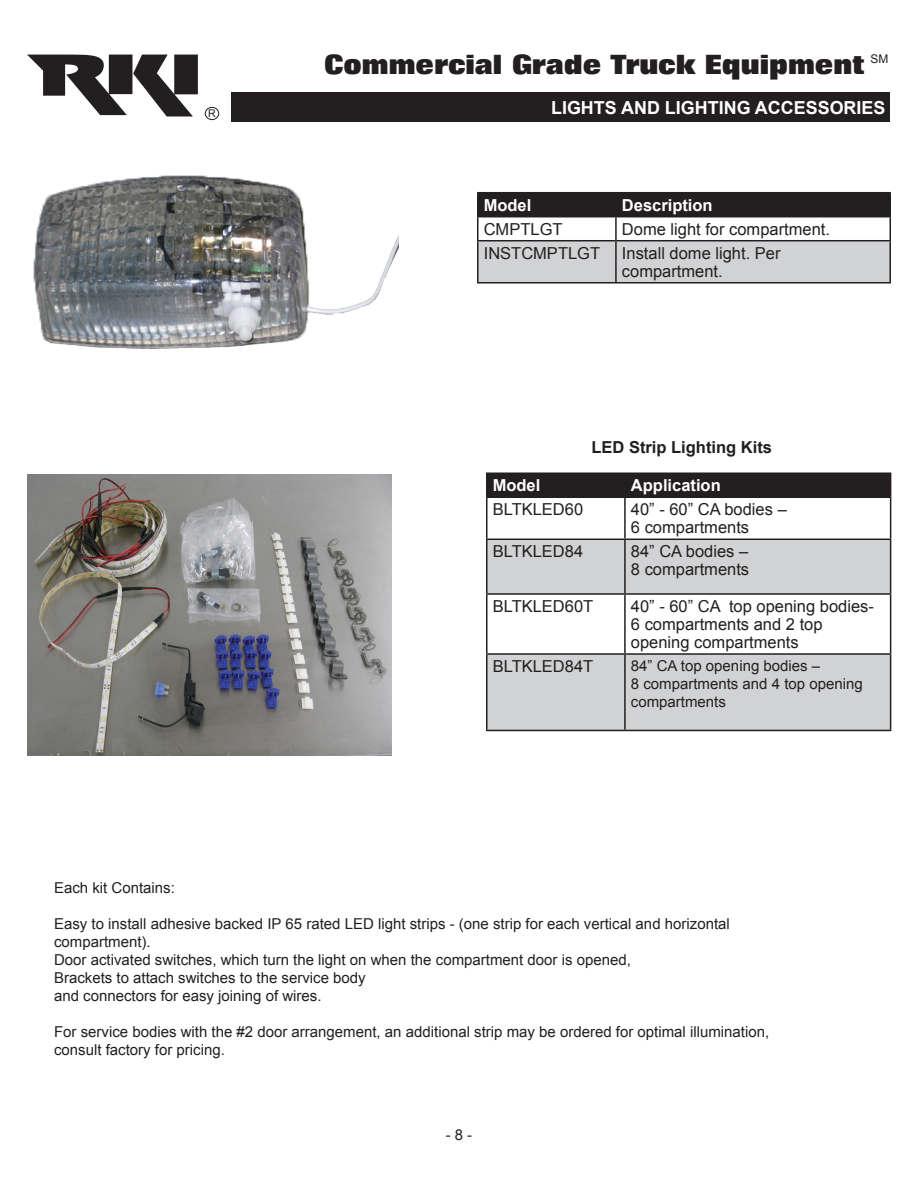
<style>
.page{position:relative;width:918px;height:1188px;background:#fff}
.page>*{position:absolute;margin:0;border:0;box-sizing:border-box;transform-origin:0 0}
.t1{font:800 26.85px "Folio";color:#231f20}
.t2{font:700 18px "Arial";color:#fff}
.t3{font:16.5px/18px "Arial";color:#231f20}
.t4{font:700 16.5px "Arial";color:#fff}
.t5{font:700 16.5px "Arial";color:#231f20}
.t6{font:15px/18px "Arial";color:#231f20}
.t7{font:12px "Arial";color:#231f20}
.t8{font:10.65px "Arial";color:#231f20}
</style>
<div class="page">
<svg style="left:27px;top:55px;width:171px;height:62px"></svg>
<div style="left:205px;top:107px;width:14px;height:13px;border:1px solid #231f20;border-radius:50%"></div>
<div style="left:232px;top:92px;width:658px;height:30px;background:#231f20"></div>
<svg style="left:488px;top:540px;width:402px;height:190px;fill:#d1d2d4"></svg>
<hr style="left:486px;top:472px;width:139px;height:2px;background:#231f20">
<hr style="left:486px;top:474px;width:2px;height:23px;background:#231f20">
<hr style="left:625px;top:472px;width:266px;height:2px;background:#231f20">
<div style="left:488px;top:474px;width:403px;height:23px;background:#231f20"></div>
<hr style="left:486px;top:497px;width:139px;height:1px;background:#231f20">
<hr style="left:486px;top:498px;width:2px;height:41px;background:#231f20">
<hr style="left:625px;top:497px;width:266px;height:1px;background:#231f20">
<hr style="left:624px;top:498px;width:2px;height:41px;background:#231f20">
<hr style="left:890px;top:498px;width:1px;height:41px;background:#231f20">
<hr style="left:486px;top:539px;width:139px;height:1px;background:#231f20">
<hr style="left:486px;top:540px;width:2px;height:53px;background:#231f20">
<hr style="left:625px;top:539px;width:266px;height:1px;background:#231f20">
<hr style="left:624px;top:540px;width:2px;height:53px;background:#231f20">
<hr style="left:890px;top:540px;width:1px;height:53px;background:#231f20">
<hr style="left:486px;top:593px;width:139px;height:2px;background:#231f20">
<hr style="left:486px;top:595px;width:2px;height:58px;background:#231f20">
<hr style="left:625px;top:593px;width:266px;height:2px;background:#231f20">
<hr style="left:624px;top:595px;width:2px;height:58px;background:#231f20">
<hr style="left:890px;top:595px;width:1px;height:58px;background:#231f20">
<hr style="left:486px;top:655px;width:2px;height:75px;background:#231f20">
<hr style="left:624px;top:655px;width:2px;height:75px;background:#231f20">
<hr style="left:890px;top:655px;width:1px;height:75px;background:#231f20">
<hr style="left:486px;top:653px;width:139px;height:2px;background:#231f20">
<hr style="left:625px;top:653px;width:266px;height:2px;background:#231f20">
<hr style="left:486px;top:730px;width:139px;height:1px;background:#231f20">
<hr style="left:625px;top:730px;width:266px;height:1px;background:#231f20">
<img style="left:27px;top:474px;width:365px;height:282px">
<img style="left:34px;top:176px;width:364px;height:173px">
<hr style="left:477px;top:192px;width:139px;height:1px;background:#231f20">
<hr style="left:616px;top:192px;width:275px;height:1px;background:#231f20">
<svg style="left:477px;top:193px;width:414px;height:89px"></svg>
<hr style="left:477px;top:240px;width:139px;height:1px;background:#231f20">
<hr style="left:477px;top:241px;width:1px;height:41px;background:#231f20">
<hr style="left:616px;top:240px;width:275px;height:1px;background:#231f20">
<hr style="left:615px;top:241px;width:2px;height:41px;background:#231f20">
<hr style="left:890px;top:241px;width:1px;height:41px;background:#231f20">
<hr style="left:477px;top:282px;width:139px;height:1px;background:#231f20">
<hr style="left:616px;top:282px;width:275px;height:1px;background:#231f20">
<h1 class="t1" style="left:324px;top:50px;width:541px">Commercial Grade Truck Equipment</h1>
<p class="t7" style="left:870px;top:51px;width:19px">SM</p>
<p class="t8" style="left:208px;top:106px;width:9px">R</p>
<p class="t2" style="left:551px;top:96px;width:336px">LIGHTS AND LIGHTING ACCESSORIES</p>
<p class="t4" style="left:484px;top:194px;width:49px">Model</p>
<p class="t4" style="left:622px;top:194px;width:92px">Description</p>
<p class="t3" style="left:484px;top:220px;width:80px">CMPTLGT</p>
<p class="t3" style="left:622px;top:220px;width:210px">Dome light for compartment.</p>
<p class="t3" style="left:484px;top:244px;width:118px">INSTCMPTLGT</p>
<p class="t3" style="left:622px;top:244px;width:160px">Install dome light. Per compartment.</p>
<p class="t5" style="left:591px;top:436px;width:182px">LED Strip Lighting Kits</p>
<p class="t4" style="left:493px;top:475px;width:49px">Model</p>
<p class="t4" style="left:631px;top:475px;width:91px">Application</p>
<p class="t3" style="left:493px;top:501px;width:92px">BLTKLED60</p>
<p class="t3" style="left:631px;top:501px;width:157px">40” - 60” CA bodies –<br>6 compartments</p>
<p class="t3" style="left:493px;top:543px;width:92px">BLTKLED84</p>
<p class="t3" style="left:631px;top:543px;width:120px">84” CA bodies –<br>8 compartments</p>
<p class="t3" style="left:493px;top:597px;width:102px">BLTKLED60T</p>
<p class="t3" style="left:631px;top:597px;width:245px">40” - 60” CA top opening bodies-<br>6 compartments and 2 top opening compartments</p>
<p class="t3" style="left:493px;top:657px;width:102px">BLTKLED84T</p>
<p class="t6" style="left:631px;top:657px;width:233px">84” CA top opening bodies –<br>8 compartments and 4 top opening compartments</p>
<p class="t6" style="left:54px;top:879px;width:122px">Each kit Contains:</p>
<p class="t6" style="left:54px;top:915px;width:677px">Easy to install adhesive backed IP 65 rated LED light strips - (one strip for each vertical and horizontal compartment).<br>Door activated switches, which turn the light on when the compartment door is opened,<br>Brackets to attach switches to the service body<br>and connectors for easy joining of wires.</p>
<p class="t6" style="left:54px;top:1023px;width:717px">For service bodies with the #2 door arrangement, an additional strip may be ordered for optimal illumination, consult factory for pricing.</p>
<p class="t6" style="left:446px;top:1126px;width:28px">- 8 -</p>
</div>
